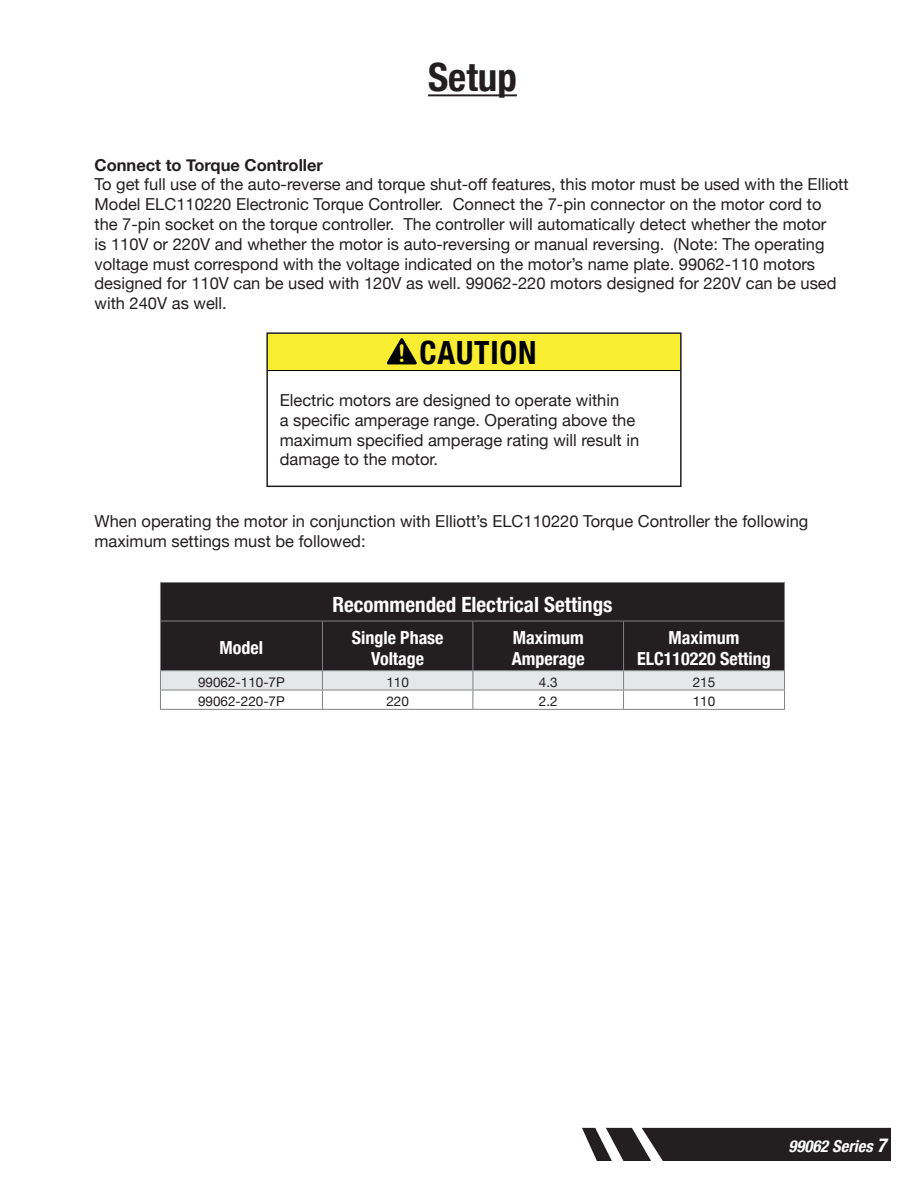
<style>
.page{position:relative;width:918px;height:1188px;background:#fff}
.page>*{position:absolute;margin:0;border:0;box-sizing:border-box;transform-origin:0 0}
.Paragraph_Header{font:700 condensed 39px "Helvetica Neue";color:#231f20}
.t1{font:700 condensed 31.95px "Helvetica Neue";letter-spacing:.025em;color:#000}
.Table_Header{font:700 condensed 21px "Helvetica Neue";color:#fff}
.Table_Header-2{font:700 condensed 18px/21.6px "Helvetica Neue";color:#fff;text-align:center}
.Paragraph{font:16.5px/19.8px "Helvetica Neue";color:#231f20}
.Sub-Header{font:700 16.5px "Helvetica Neue";color:#231f20}
.t2{font:italic 700 condensed 16.5px "Helvetica Neue";color:#fff}
.Centered_Table_Rows{font:13.5px "Helvetica Neue";color:#231f20}
.s1{font-family:"Arial Rounded MT Bold";font-weight:400;font-stretch:normal;font-size:24.15px;color:#f9ed32}
.s2{font-size:19.5px}
</style>
<div class="page">
<svg style="left:582px;top:1128px;width:309px;height:33px;background:#373435"></svg>
<hr style="left:428px;top:94px;width:89px;height:2px;background:#231f20">
<div style="left:267px;top:334px;width:414px;height:37px;background:#f9ed32"></div>
<svg style="left:386px;top:338px;width:31px;height:26px"></svg>
<hr style="left:267px;top:370px;width:414px;height:1px;background:#000">
<div style="left:266px;top:332px;width:416px;height:155px;border:2px solid #231f20"></div>
<div style="left:161px;top:583px;width:623px;height:87px;background:#231f20"></div>
<hr style="left:160px;top:621px;width:1px;height:49px;background:#808285">
<hr style="left:322px;top:621px;width:1px;height:49px;background:#808285">
<hr style="left:473px;top:621px;width:1px;height:49px;background:#808285">
<hr style="left:623px;top:621px;width:1px;height:49px;background:#808285">
<hr style="left:784px;top:621px;width:1px;height:49px;background:#808285">
<hr style="left:160px;top:709px;width:162px;height:1px;background:#808285">
<hr style="left:322px;top:709px;width:151px;height:1px;background:#808285">
<hr style="left:473px;top:709px;width:151px;height:1px;background:#808285">
<hr style="left:624px;top:709px;width:161px;height:1px;background:#808285">
<hr style="left:160px;top:670px;width:162px;height:1px;background:#808285">
<hr style="left:322px;top:670px;width:151px;height:1px;background:#808285">
<hr style="left:473px;top:670px;width:151px;height:1px;background:#808285">
<hr style="left:624px;top:670px;width:161px;height:1px;background:#808285">
<svg style="left:160px;top:671px;width:625px;height:38px"></svg>
<hr style="left:160px;top:582px;width:162px;height:1px;background:#808285">
<hr style="left:160px;top:583px;width:1px;height:38px;background:#808285">
<hr style="left:322px;top:582px;width:151px;height:1px;background:#808285">
<hr style="left:473px;top:582px;width:151px;height:1px;background:#808285">
<hr style="left:624px;top:582px;width:161px;height:1px;background:#808285">
<hr style="left:784px;top:583px;width:1px;height:38px;background:#808285">
<hr style="left:160px;top:621px;width:162px;height:1px;background:#808285">
<hr style="left:322px;top:621px;width:151px;height:1px;background:#808285">
<hr style="left:473px;top:621px;width:151px;height:1px;background:#808285">
<hr style="left:624px;top:621px;width:161px;height:1px;background:#808285">
<p class="Paragraph_Header" style="left:428px;top:45px;width:90px">Setup</p>
<p class="Sub-Header" style="left:94px;top:152px;width:230px">Connect to Torque Controller</p>
<p class="Paragraph" style="left:94px;top:176px;width:756px">To get full use of the auto-reverse and torque shut-off features, this motor must be used with the Elliott Model ELC110220 Electronic Torque Controller. Connect the 7-pin connector on the motor cord to the 7-pin socket on the torque controller. The controller will automatically detect whether the motor<br>is 110V or 220V and whether the motor is auto-reversing or manual reversing. (Note: The operating voltage must correspond with the voltage indicated on the motor’s name plate. 99062-110 motors designed for 110V can be used with 120V as well. 99062-220 motors designed for 220V can be used with 240V as well.</p>
<p class="t1" style="left:398px;top:333px;width:140px"><span class="s1">!</span> CAUTION</p>
<p class="Paragraph" style="left:280px;top:391px;width:361px">Electric motors are designed to operate within<br>a specific amperage range. Operating above the maximum specified amperage rating will result in damage to the motor.</p>
<p class="Paragraph" style="left:94px;top:512px;width:715px">When operating the motor in conjunction with Elliott’s ELC110220 Torque Controller the following maximum settings must be followed:</p>
<p class="Table_Header" style="left:332px;top:587px;width:282px">Recommended Electrical Settings</p>
<p class="Table_Header-2" style="left:220px;top:636px;width:45px">Model</p>
<p class="Table_Header-2" style="left:352px;top:625px;width:93px">Single Phase<br>Voltage</p>
<p class="Table_Header-2" style="left:512px;top:625px;width:74px;text-align:left">Maximum<br>Amperage</p>
<p class="Table_Header-2" style="left:637px;top:625px;width:135px">Maximum<br>ELC110220 Setting</p>
<p class="Centered_Table_Rows" style="left:198px;top:672px;width:88px">99062-110-7P</p>
<p class="Centered_Table_Rows" style="left:386px;top:672px;width:24px">110</p>
<p class="Centered_Table_Rows" style="left:539px;top:672px;width:20px">4.3</p>
<p class="Centered_Table_Rows" style="left:693px;top:672px;width:24px">215</p>
<p class="Centered_Table_Rows" style="left:198px;top:692px;width:88px">99062-220-7P</p>
<p class="Centered_Table_Rows" style="left:386px;top:692px;width:24px">220</p>
<p class="Centered_Table_Rows" style="left:539px;top:692px;width:20px">2.2</p>
<p class="Centered_Table_Rows" style="left:693px;top:692px;width:24px">110</p>
<p class="t2" style="left:789px;top:1132px;width:105px">99062Series<span class="s2">7</span></p>
</div>
